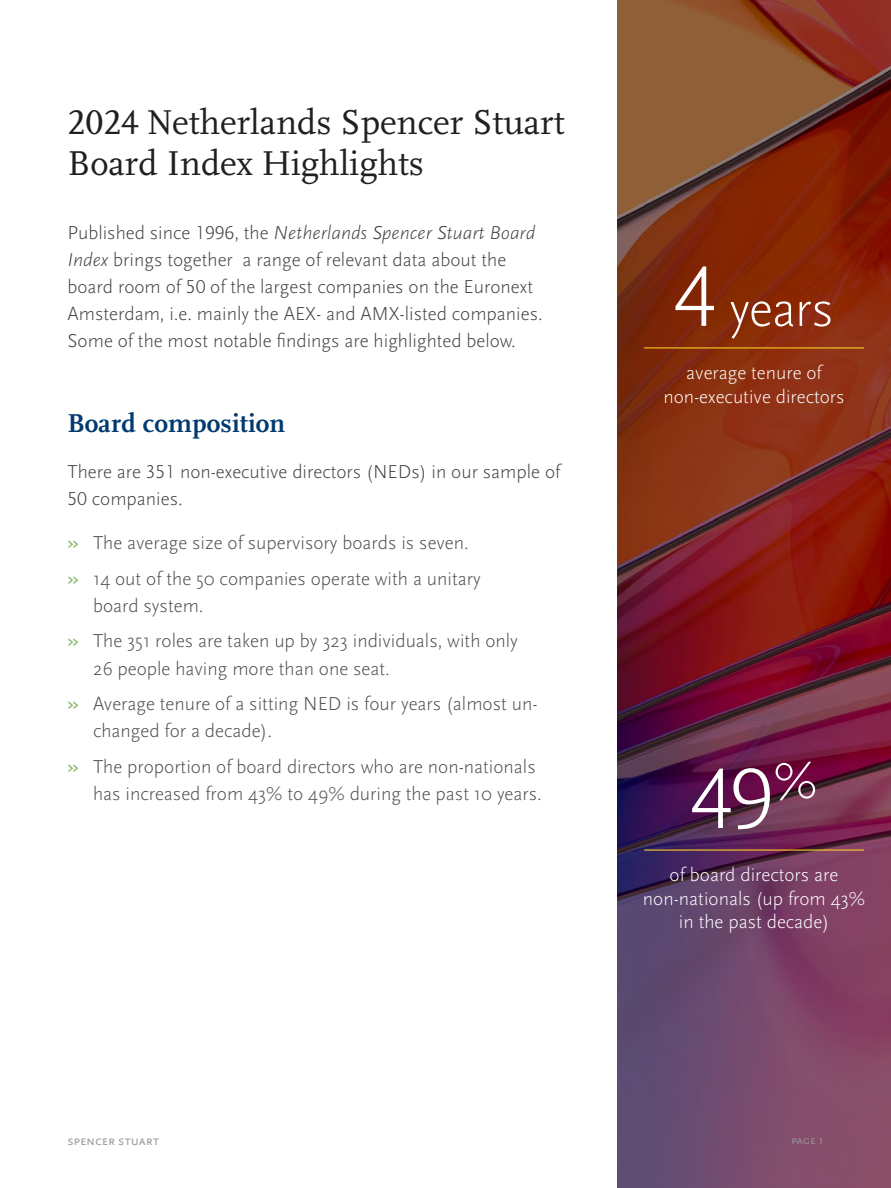
<style>
.page{position:relative;width:891px;height:1188px;background:#fff}
.page>*{position:absolute;margin:0;border:0;box-sizing:border-box;transform-origin:0 0}
.t1{font:300 90px "Scala Sans Pro";color:#fff}
.t2{font:300 52.5px "Scala Sans Pro";letter-spacing:-.02em;color:#fff}
.t3{font:36px/40.5px "Scala Pro";color:#231f20}
.t4{font:700 27px "Scala Pro";letter-spacing:.005em;color:#003a70}
.t5{font:300 19.5px/35.5px "Scala Sans Pro";color:#4d4d4f}
.t6{font:300 19.5px/27px "Scala Sans Pro";color:#414042}
.t7{font:300 19.5px/23.4px "Scala Sans Pro";color:#fff;text-align:center}
.t8{font:13.5px "Scala Sans Pro";letter-spacing:-.015em;color:#939598}
.t9{font:12px "Scala Sans Pro";color:#939598}
.s1{font-style:italic}
.s2{font-weight:400;font-size:21px;color:#86b56a}
.s3{font-size:90px}
</style>
<div class="page">
<img style="left:617px;top:0;width:274px;height:1188px">
<hr style="left:644px;top:849px;width:220px;height:2px;background:#fac826">
<hr style="left:644px;top:347px;width:220px;height:1px;background:#fac826">
<h3 class="t3" style="left:68px;top:102px;width:499px">2024 Netherlands Spencer Stuart<br>Board Index Highlights</h3>
<p class="t6" style="left:68px;top:220px;width:477px">Published since 1996, the <span class="s1">Netherlands Spencer Stuart Board Index</span> brings together a range of relevant data about the board room of 50 of the largest companies on the Euronext Amsterdam, i.e. mainly the AEX- and AMX-listed companies.<br>Some of the most notable findings are highlighted below.</p>
<h3 class="t4" style="left:68px;top:407px;width:219px">Board composition</h3>
<p class="t6" style="left:68px;top:459px;width:494px">There are 351 non-executive directors (NEDs) in our sample of<br>50 companies.</p>
<p class="t5" style="left:68px;top:525px;width:415px"><span class="s2">»</span> The average size of supervisory boards is seven. <span class="s2">»</span> 14 out of the 50 companies operate with a unitary</p>
<p class="t5" style="left:68px;top:588px;width:452px;text-indent:26px">board system.<br><span class="s2">»</span> The 351 roles are taken up by 323 individuals, with only</p>
<p class="t5" style="left:68px;top:650px;width:472px;text-indent:26px">26 people having more than one seat.<br><span class="s2">»</span> Average tenure of a sitting NED is four years (almost un-</p>
<p class="t5" style="left:68px;top:713px;width:470px;text-indent:26px">changed for a decade).<br><span class="s2">»</span> The proportion of board directors who are non-nationals</p>
<p class="t5" style="left:93px;top:775px;width:450px">has increased from 43% to 49% during the past 10 years.</p>
<h2 class="t2" style="left:674px;top:279px;width:161px"><span class="s3">4</span> years</h2>
<p class="t7" style="left:663px;top:361px;width:183px">average tenure of non-executive directors</p>
<h1 class="t1" style="left:691px;top:748px;width:128px">49<sup>%</sup></h1>
<p class="t7" style="left:643px;top:863px;width:224px">of board directors are non-nationals (up from 43% in the past decade)</p>
<p class="t8" style="left:68px;top:1133px;width:93px">Spencer Stuart</p>
<p class="t9" style="left:791px;top:1133px;width:34px">page 1</p>
</div>
